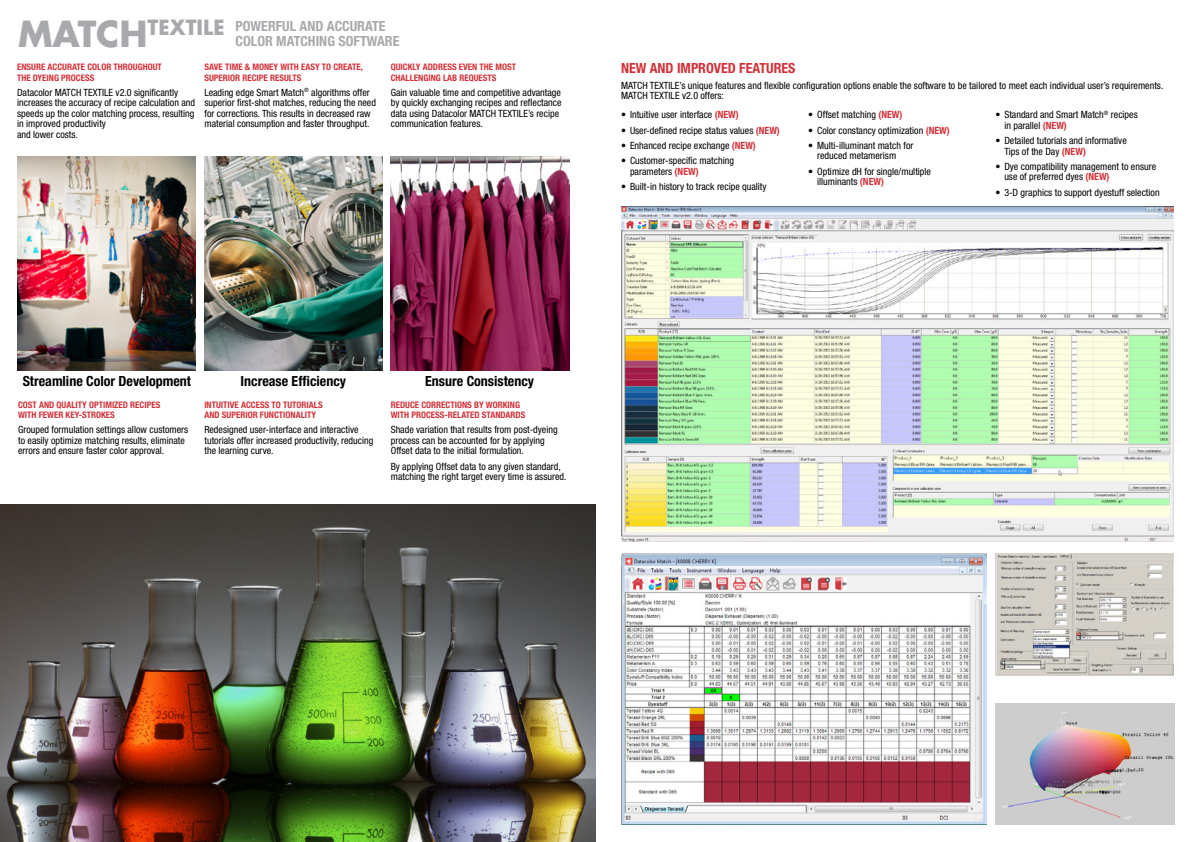
<style>
.page{position:relative;width:1191px;height:842px;background:#fff}
.page>*{position:absolute;margin:0;border:0;box-sizing:border-box;transform-origin:0 0}
.t1{font:700 20.4px "Futura Std";color:#a7a9ac}
.t2{font:700 condensed 14px "Helvetica Neue LT Std";color:#000}
.t3{font:700 condensed 14px/15px "Helvetica Neue LT Std";color:#a7a9ac}
.t4{font:700 condensed 14px "Helvetica Neue LT Std";color:#d13239}
.t5{font:condensed 10px/10.5px "Helvetica Neue LT Std";color:#000}
.t6{font:700 condensed 9px/10.5px "Helvetica Neue LT Std";color:#d13239}
.s1{font-size:35px}
.s2{font-weight:700;color:#d13239}
</style>
<div class="page">
<img style="left:621px;top:207px;width:553px;height:334px">
<img style="left:17px;top:157px;width:179px;height:213px">
<img style="left:391px;top:157px;width:179px;height:213px">
<img style="left:204px;top:157px;width:179px;height:213px">
<img style="left:0;top:505px;width:595px;height:337px">
<img style="left:621px;top:554px;width:365px;height:271px">
<img style="left:995px;top:554px;width:179px;height:122px">
<img style="left:995px;top:703px;width:179px;height:122px">
<h1 class="t1" style="left:18px;top:14px;width:208px"><span class="s1">MATCH</span>TEXTILE</h1>
<p class="t6" style="left:17px;top:62px;width:146px">ENSURE ACCURATE COLOR THROUGHOUT<br>THE DYEING PROCESS</p>
<p class="t5" style="left:17px;top:87px;width:180px">Datacolor MATCH TEXTILE v2.0 significantly increases the accuracy of recipe calculation and speeds up the color matching process, resulting in improved productivity<br>and lower costs.</p>
<h2 class="t3" style="left:235px;top:18px;width:165px">POWERFUL AND ACCURATE<br>COLOR MATCHING SOFTWARE</h2>
<p class="t6" style="left:204px;top:62px;width:160px">SAVE TIME &amp; MONEY WITH EASY TO CREATE,<br>SUPERIOR RECIPE RESULTS</p>
<p class="t5" style="left:204px;top:87px;width:173px">Leading edge Smart Match<sup>®</sup> algorithms offer superior first-shot matches, reducing the need for corrections. This results in decreased raw material consumption and faster throughput.</p>
<p class="t6" style="left:391px;top:62px;width:127px">QUICKLY ADDRESS EVEN THE MOST<br>CHALLENGING LAB REQUESTS</p>
<p class="t5" style="left:391px;top:87px;width:172px">Gain valuable time and competitive advantage by quickly exchanging recipes and reflectance data using Datacolor MATCH TEXTILE’s recipe communication features.</p>
<h2 class="t4" style="left:621px;top:60px;width:176px">NEW AND IMPROVED FEATURES</h2>
<p class="t5" style="left:621px;top:80px;width:544px">MATCH TEXTILE’s unique features and flexible configuration options enable the software to be tailored to meet each individual user’s requirements.<br>MATCH TEXTILE v2.0 offers:</p>
<p class="t5" style="left:808px;top:110px;width:96px">• Offset matching <span class="s2">(NEW)</span></p>
<p class="t5" style="left:808px;top:125px;width:143px">• Color constancy optimization <span class="s2">(NEW)</span></p>
<p class="t5" style="left:817px;top:140px;width:98px;text-indent:-9px">• Multi-illuminant match for reduced metamerism</p>
<p class="t5" style="left:817px;top:166px;width:115px;text-indent:-9px">• Optimize dH for single/multiple illuminants <span class="s2">(NEW)</span></p>
<p class="t5" style="left:1004px;top:110px;width:135px;text-indent:-9px">• Standard and Smart Match<sup>®</sup> recipes in parallel <span class="s2">(NEW)</span></p>
<p class="t5" style="left:1004px;top:135px;width:124px;text-indent:-9px">• Detailed tutorials and informative<br>Tips of the Day <span class="s2">(NEW)</span></p>
<p class="t5" style="left:1004px;top:161px;width:153px;text-indent:-9px">• Dye compatibility management to ensure use of preferred dyes <span class="s2">(NEW)</span></p>
<p class="t5" style="left:995px;top:187px;width:166px">• 3-D graphics to support dyestuff selection</p>
<p class="t5" style="left:621px;top:110px;width:119px">• Intuitive user interface <span class="s2">(NEW)</span></p>
<p class="t5" style="left:621px;top:125px;width:160px">• User-defined recipe status values <span class="s2">(NEW)</span></p>
<p class="t5" style="left:621px;top:140px;width:136px">• Enhanced recipe exchange <span class="s2">(NEW)</span></p>
<p class="t5" style="left:630px;top:155px;width:105px;text-indent:-9px">• Customer-specific matching parameters <span class="s2">(NEW)</span></p>
<p class="t5" style="left:621px;top:181px;width:147px">• Built-in history to track recipe quality</p>
<h2 class="t2" style="left:23px;top:373px;width:170px">Streamline Color Development</h2>
<h2 class="t2" style="left:240px;top:373px;width:107px">Increase Efficiency</h2>
<h2 class="t2" style="left:425px;top:373px;width:110px">Ensure Consistency</h2>
<p class="t6" style="left:18px;top:399px;width:144px">COST AND QUALITY OPTIMIZED RECIPES<br>WITH FEWER KEY-STROKES</p>
<p class="t5" style="left:18px;top:425px;width:172px">Grouped formulation settings allow customers to easily optimize matching results, eliminate errors and ensure faster color approval.</p>
<p class="t6" style="left:204px;top:399px;width:120px">INTUITIVE ACCESS TO TUTORIALS<br>AND SUPERIOR FUNCTIONALITY</p>
<p class="t5" style="left:204px;top:425px;width:171px">Redesigned user-interface and interactive tutorials offer increased productivity, reducing the learning curve.</p>
<p class="t6" style="left:391px;top:399px;width:136px">REDUCE CORRECTIONS BY WORKING<br>WITH PROCESS-RELATED STANDARDS</p>
<p class="t5" style="left:391px;top:425px;width:169px">Shade variation that results from post-dyeing process can be accounted for by applying<br>Offset data to the initial formulation.</p>
<p class="t5" style="left:391px;top:461px;width:177px">By applying Offset data to any given standard, matching the right target every time is assured.</p>
</div>
